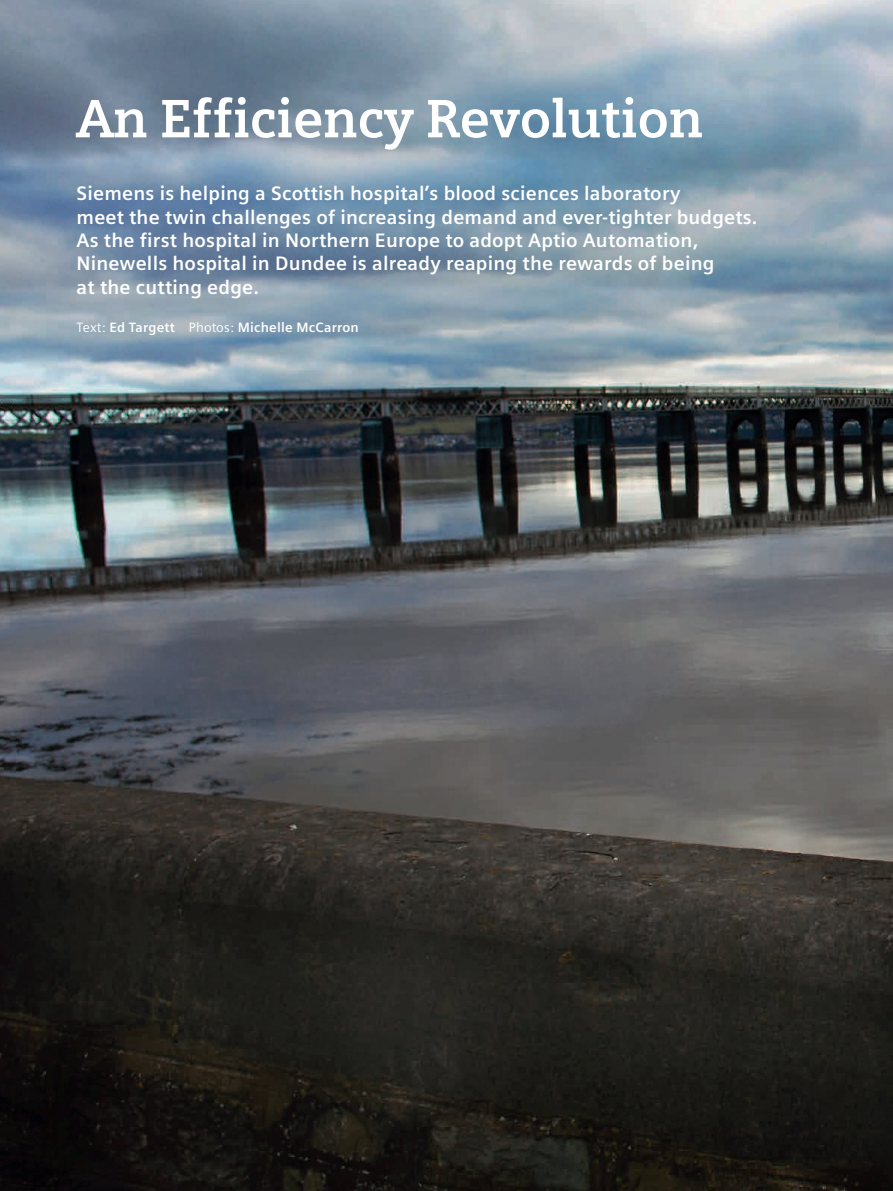
<style>
.page{position:relative;width:893px;height:1191px;background:#fff}
.page>*{position:absolute;margin:0;border:0;box-sizing:border-box;transform-origin:0 0}
.t1{font:700 54px "Siemens Slab";letter-spacing:-.01em;color:#fff}
.t2{font:700 19.5px/23.4px "Siemens Sans";letter-spacing:.01em;color:#fff}
.t3{font:700 13.5px "Siemens Sans";letter-spacing:.015em;color:#fff}
.s1{font-weight:400}
</style>
<div class="page">
<img style="left:0;top:0;width:893px;height:1191px">
<p class="t1" style="left:77px;top:86px;width:628px">An Efficiency Revolution</p>
<p class="t2" style="left:77px;top:182px;width:682px">Siemens is helping a Scottish hospital’s blood sciences laboratory<br>meet the twin challenges of increasing demand and ever-tighter budgets.<br>As the first hospital in Northern Europe to adopt Aptio Automation, Ninewells hospital in Dundee is already reaping the rewards of being<br>at the cutting edge.</p>
<p class="t3" style="left:77px;top:320px;width:284px"><span class="s1">Text:</span> Ed Targett <span class="s1">Photos:</span> Michelle McCarron</p>
</div>
